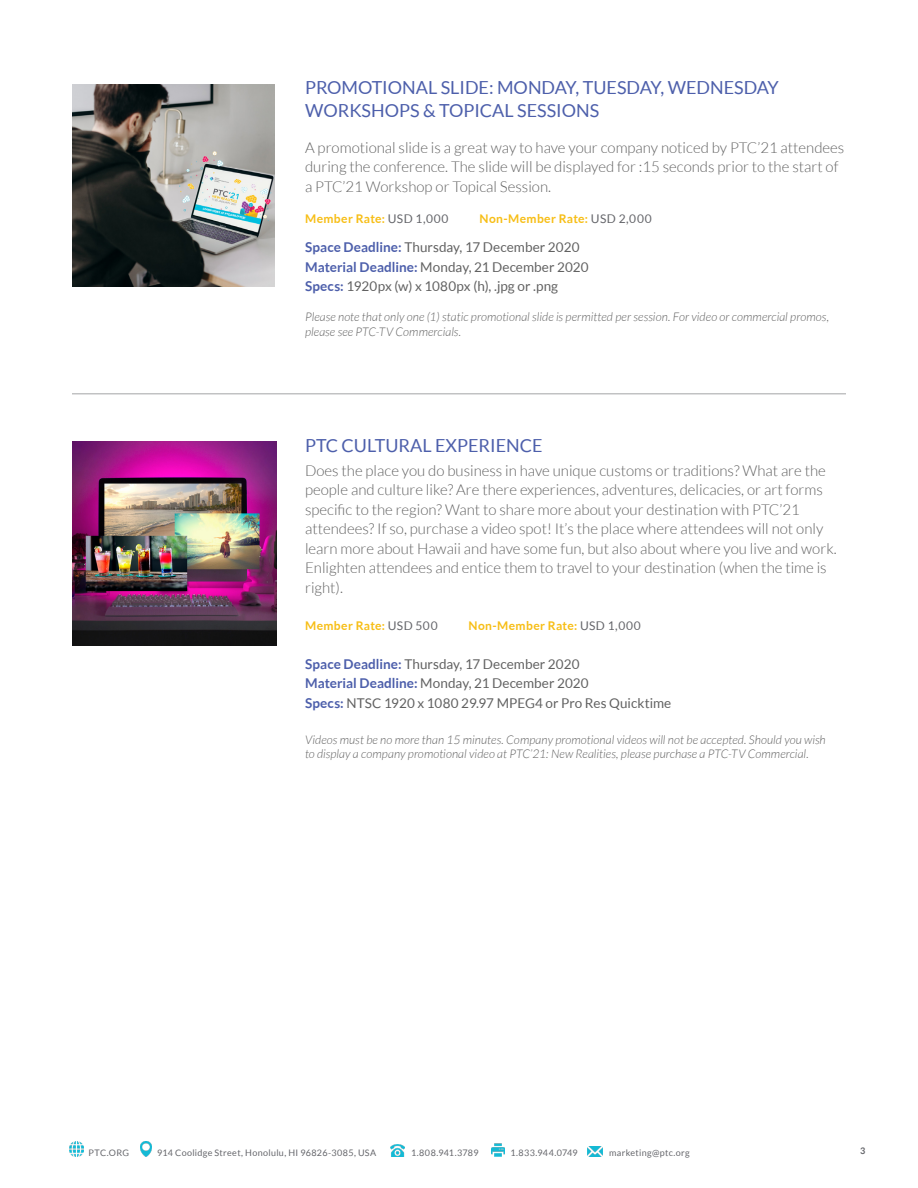
<style>
.page{position:relative;width:918px;height:1188px;background:#fff}
.page>*{position:absolute;margin:0;border:0;box-sizing:border-box;transform-origin:0 0}
.t1{font:18px/22.5px "Lato";color:#4d5fab}
.t2{font:300 15px/19.5px "Lato";color:#616161}
.t3{font:13.5px "Lato";letter-spacing:.005em;color:#616161}
.t4{font:italic 300 12px/14.4px "Lato";letter-spacing:.005em;color:#616161}
.Copy_BLACK{font:700 12px "Lato";letter-spacing:.03em;color:#f7be16}
.t5{font:9px "Lato";letter-spacing:.035em;color:#64656a}
.t6{font:700 9px "Lato";color:#64656a}
.s1{font-weight:400;color:#64656a}
.s2{font-weight:700;color:#4d5fab}
</style>
<div class="page">
<img style="left:69px;top:1141px;width:15px;height:15px">
<img style="left:141px;top:1142px;width:10px;height:14px">
<img style="left:390px;top:1144px;width:15px;height:12px">
<svg style="left:491px;top:1143px;width:13px;height:13px"></svg>
<img style="left:588px;top:1147px;width:14px;height:9px">
<img style="left:72px;top:85px;width:202px;height:202px">
<hr style="left:72px;top:393px;width:774px;height:1px;background:#64656a">
<img style="left:72px;top:441px;width:204px;height:204px">
<p class="t1" style="left:305px;top:76px;width:475px">PROMOTIONAL SLIDE: MONDAY, TUESDAY, WEDNESDAY<br>WORKSHOPS &amp; TOPICAL SESSIONS</p>
<p class="t2" style="left:305px;top:137px;width:541px">A promotional slide is a great way to have your company noticed by PTC’21 attendees during the conference. The slide will be displayed for :15 seconds prior to the start of a PTC’21 Workshop or Topical Session.</p>
<p class="Copy_BLACK" style="left:305px;top:212px;width:145px">Member Rate: <span class="s1">USD 1,000</span></p>
<p class="Copy_BLACK" style="left:480px;top:212px;width:174px">Non-Member Rate: <span class="s1">USD 2,000</span></p>
<p class="t3" style="left:305px;top:240px;width:276px"><span class="s2">Space Deadline:</span> Thursday, 17 December 2020</p>
<p class="t3" style="left:305px;top:259px;width:285px"><span class="s2">Material Deadline:</span> Monday, 21 December 2020</p>
<p class="t3" style="left:305px;top:279px;width:255px"><span class="s2">Specs:</span> 1920px (w) x 1080px (h), .jpg or .png</p>
<p class="t4" style="left:305px;top:310px;width:525px">Please note that only one (1) static promotional slide is permitted per session. For video or commercial promos, please see PTC-TV Commercials.</p>
<p class="t1" style="left:305px;top:434px;width:239px">PTC CULTURAL EXPERIENCE</p>
<p class="t2" style="left:305px;top:461px;width:533px">Does the place you do business in have unique customs or traditions? What are the people and culture like? Are there experiences, adventures, delicacies, or art forms specific to the region? Want to share more about your destination with PTC’21 attendees? If so, purchase a video spot! It’s the place where attendees will not only learn more about Hawaii and have some fun, but also about where you live and work.<br>Enlighten attendees and entice them to travel to your destination (when the time is right).</p>
<p class="Copy_BLACK" style="left:305px;top:619px;width:134px">Member Rate: <span class="s1">USD 500</span></p>
<p class="Copy_BLACK" style="left:469px;top:619px;width:174px">Non-Member Rate: <span class="s1">USD 1,000</span></p>
<p class="t3" style="left:305px;top:656px;width:276px"><span class="s2">Space Deadline:</span> Thursday, 17 December 2020</p>
<p class="t3" style="left:305px;top:676px;width:285px"><span class="s2">Material Deadline:</span> Monday, 21 December 2020</p>
<p class="t3" style="left:305px;top:695px;width:368px"><span class="s2">Specs:</span> NTSC 1920 x 1080 29.97 MPEG4 or Pro Res Quicktime</p>
<p class="t4" style="left:305px;top:733px;width:522px">Videos must be no more than 15 minutes. Company promotional videos will not be accepted. Should you wish to display a company promotional video at PTC’21: New Realities, please purchase a PTC-TV Commercial.</p>
<p class="t5" style="left:89px;top:1148px;width:42px">PTC.ORG</p>
<p class="t5" style="left:157px;top:1148px;width:221px">914 Coolidge Street, Honolulu, HI 96826-3085, USA</p>
<p class="t5" style="left:411px;top:1148px;width:69px">1.808.941.3789</p>
<p class="t5" style="left:510px;top:1148px;width:69px">1.833.944.0749</p>
<p class="t5" style="left:609px;top:1148px;width:82px">marketing@ptc.org</p>
<p class="t6" style="left:860px;top:1145px;width:7px">3</p>
</div>
